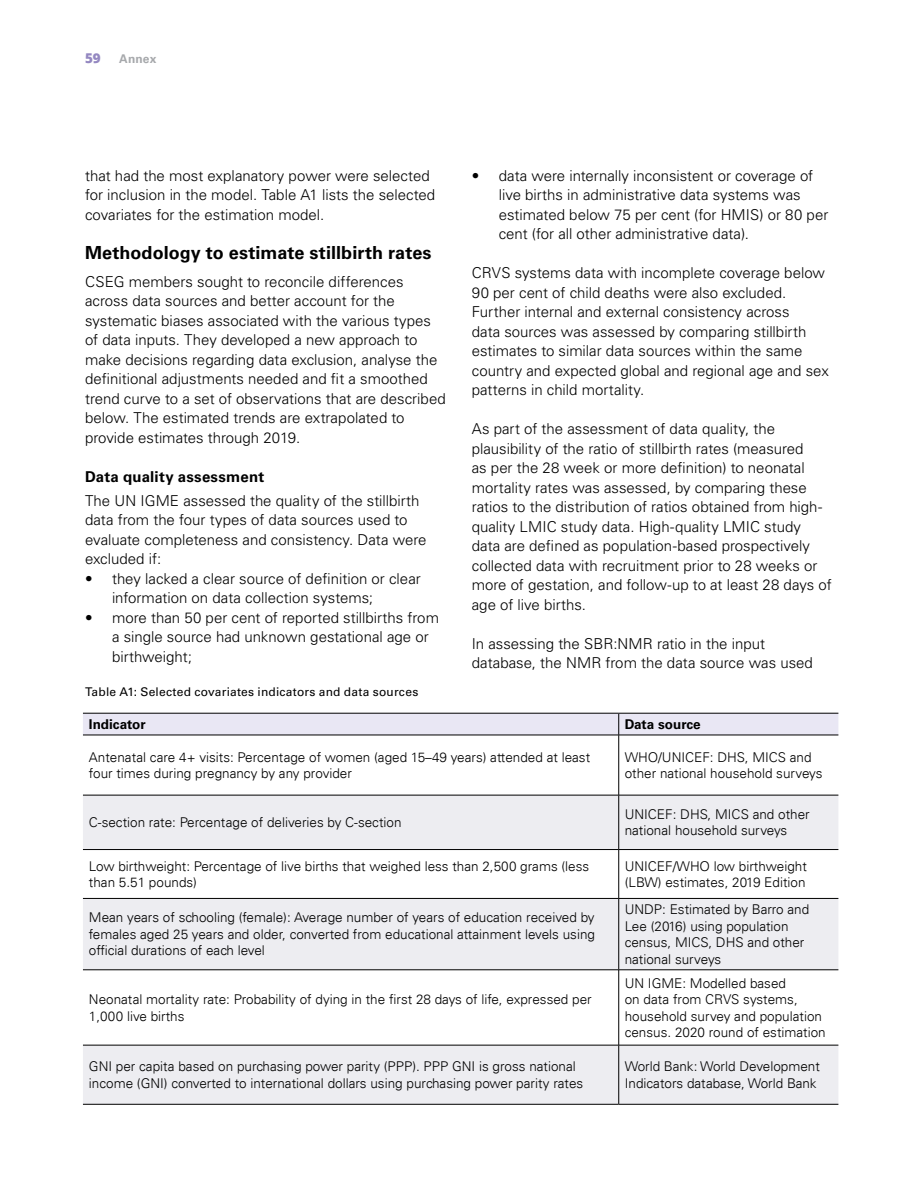
<style>
.page{position:relative;width:918px;height:1188px;background:#fff}
.page>*{position:absolute;margin:0;border:0;box-sizing:border-box;transform-origin:0 0}
.t1{font:700 18px "Univers LT Std";letter-spacing:.005em;color:#000}
.t2{font:300 15px/19.5px "Univers LT Std";color:#000}
.t3{font:700 15px "Univers LT Std";letter-spacing:.015em;color:#000}
.t4{font:300 13.5px/16.5px "Univers LT";color:#000}
.t5{font:700 13.5px "Univers LT Std";color:#000}
.t6{font:800 13.5px "Open Sans";color:#9488c1}
.t7{font:12px "Univers LT Std";letter-spacing:.015em;color:#000}
.t8{font:700 12px "Univers LT Std";letter-spacing:.01em;color:#a7a9ac}
</style>
<div class="page">
<svg style="left:83px;top:796px;width:755px;height:308px;fill:#ededf1"></svg>
<hr style="left:83px;top:1104px;width:536px;height:1px;background:#000">
<hr style="left:619px;top:1104px;width:219px;height:1px;background:#000">
<svg style="left:83px;top:713px;width:755px;height:22px;background:#dbd9e6"></svg>
<hr style="left:83px;top:735px;width:536px;height:1px;background:#000">
<hr style="left:619px;top:735px;width:219px;height:1px;background:#000">
<hr style="left:618px;top:735px;width:1px;height:60px;background:#000">
<hr style="left:83px;top:795px;width:536px;height:1px;background:#000">
<hr style="left:619px;top:795px;width:219px;height:1px;background:#000">
<hr style="left:618px;top:795px;width:1px;height:54px;background:#000">
<hr style="left:83px;top:849px;width:536px;height:1px;background:#000">
<hr style="left:619px;top:849px;width:219px;height:1px;background:#000">
<hr style="left:618px;top:850px;width:1px;height:48px;background:#000">
<hr style="left:83px;top:898px;width:536px;height:1px;background:#000">
<hr style="left:619px;top:898px;width:219px;height:1px;background:#000">
<hr style="left:618px;top:899px;width:1px;height:71px;background:#000">
<hr style="left:83px;top:970px;width:536px;height:1px;background:#000">
<hr style="left:619px;top:970px;width:219px;height:1px;background:#000">
<hr style="left:618px;top:970px;width:1px;height:75px;background:#000">
<hr style="left:83px;top:1045px;width:536px;height:1px;background:#000">
<hr style="left:619px;top:1045px;width:219px;height:1px;background:#000">
<hr style="left:618px;top:1045px;width:1px;height:59px;background:#000">
<p class="t6" style="left:85px;top:48px;width:17px">59</p>
<p class="t8" style="left:119px;top:52px;width:39px">Annex</p>
<p class="t2" style="left:85px;top:166px;width:352px">that had the most explanatory power were selected for inclusion in the model. Table A1 lists the selected covariates for the estimation model.</p>
<p class="t1" style="left:85px;top:242px;width:348px">Methodology to estimate stillbirth rates</p>
<p class="t2" style="left:85px;top:272px;width:362px">CSEG members sought to reconcile differences across data sources and better account for the systematic biases associated with the various types of data inputs. They developed a new approach to make decisions regarding data exclusion, analyse the definitional adjustments needed and fit a smoothed trend curve to a set of observations that are described below. The estimated trends are extrapolated to provide estimates through 2019.</p>
<p class="t3" style="left:85px;top:468px;width:181px">Data quality assessment</p>
<p class="t2" style="left:85px;top:491px;width:343px">The UN IGME assessed the quality of the stillbirth data from the four types of data sources used to evaluate completeness and consistency. Data were excluded if:</p>
<p class="t2" style="left:112px;top:569px;width:310px;text-indent:-27px">• they lacked a clear source of definition or clear information on data collection systems;</p>
<p class="t2" style="left:112px;top:608px;width:328px;text-indent:-27px">• more than 50 per cent of reported stillbirths from a single source had unknown gestational age or birthweight;</p>
<p class="t7" style="left:85px;top:684px;width:335px">Table A1: Selected covariates indicators and data sources</p>
<p class="t2" style="left:499px;top:166px;width:331px;text-indent:-27px">• data were internally inconsistent or coverage of live births in administrative data systems was estimated below 75 per cent (for HMIS) or 80 per cent (for all other administrative data).</p>
<p class="t2" style="left:472px;top:263px;width:359px">CRVS systems data with incomplete coverage below 90 per cent of child deaths were also excluded.<br>Further internal and external consistency across<br>data sources was assessed by comparing stillbirth estimates to similar data sources within the same country and expected global and regional age and sex patterns in child mortality.</p>
<p class="t2" style="left:472px;top:419px;width:362px">As part of the assessment of data quality, the plausibility of the ratio of stillbirth rates (measured<br>as per the 28 week or more definition) to neonatal mortality rates was assessed, by comparing these ratios to the distribution of ratios obtained from high&shy;quality LMIC study data. High-quality LMIC study data are defined as population-based prospectively collected data with recruitment prior to 28 weeks or more of gestation, and follow-up to at least 28 days of age of live births.</p>
<p class="t2" style="left:472px;top:634px;width:343px">In assessing the SBR:NMR ratio in the input database, the NMR from the data source was used</p>
<p class="t5" style="left:89px;top:716px;width:58px">Indicator</p>
<p class="t5" style="left:625px;top:716px;width:77px">Data source</p>
<p class="t4" style="left:89px;top:749px;width:503px">Antenatal care 4+ visits: Percentage of women (aged 15–49 years) attended at least four times during pregnancy by any provider</p>
<p class="t4" style="left:625px;top:749px;width:199px">WHO/UNICEF: DHS, MICS and other national household surveys</p>
<p class="t4" style="left:89px;top:814px;width:314px">C-section rate: Percentage of deliveries by C-section</p>
<p class="t4" style="left:625px;top:806px;width:186px">UNICEF: DHS, MICS and other national household surveys</p>
<p class="t4" style="left:89px;top:858px;width:502px">Low birthweight: Percentage of live births that weighed less than 2,500 grams (less than 5.51 pounds)</p>
<p class="t4" style="left:625px;top:858px;width:184px">UNICEF/WHO low birthweight (LBW) estimates, 2019 Edition</p>
<p class="t4" style="left:89px;top:909px;width:508px;text-align:justify">Mean years of schooling (female): Average number of years of education received by females aged 25 years and older, converted from educational attainment levels using official durations of each level</p>
<p class="t4" style="left:625px;top:901px;width:186px">UNDP: Estimated by Barro and<br>Lee (2016) using population census, MICS, DHS and other national surveys</p>
<p class="t4" style="left:89px;top:991px;width:504px">Neonatal mortality rate: Probability of dying in the first 28 days of life, expressed per<br>1,000 live births</p>
<p class="t4" style="left:625px;top:975px;width:203px">UN IGME: Modelled based<br>on data from CRVS systems, household survey and population census. 2020 round of estimation</p>
<p class="t4" style="left:89px;top:1058px;width:496px">GNI per capita based on purchasing power parity (PPP). PPP GNI is gross national income (GNI) converted to international dollars using purchasing power parity rates</p>
<p class="t4" style="left:625px;top:1058px;width:197px">World Bank: World Development<br>Indicators database, World Bank</p>
</div>
